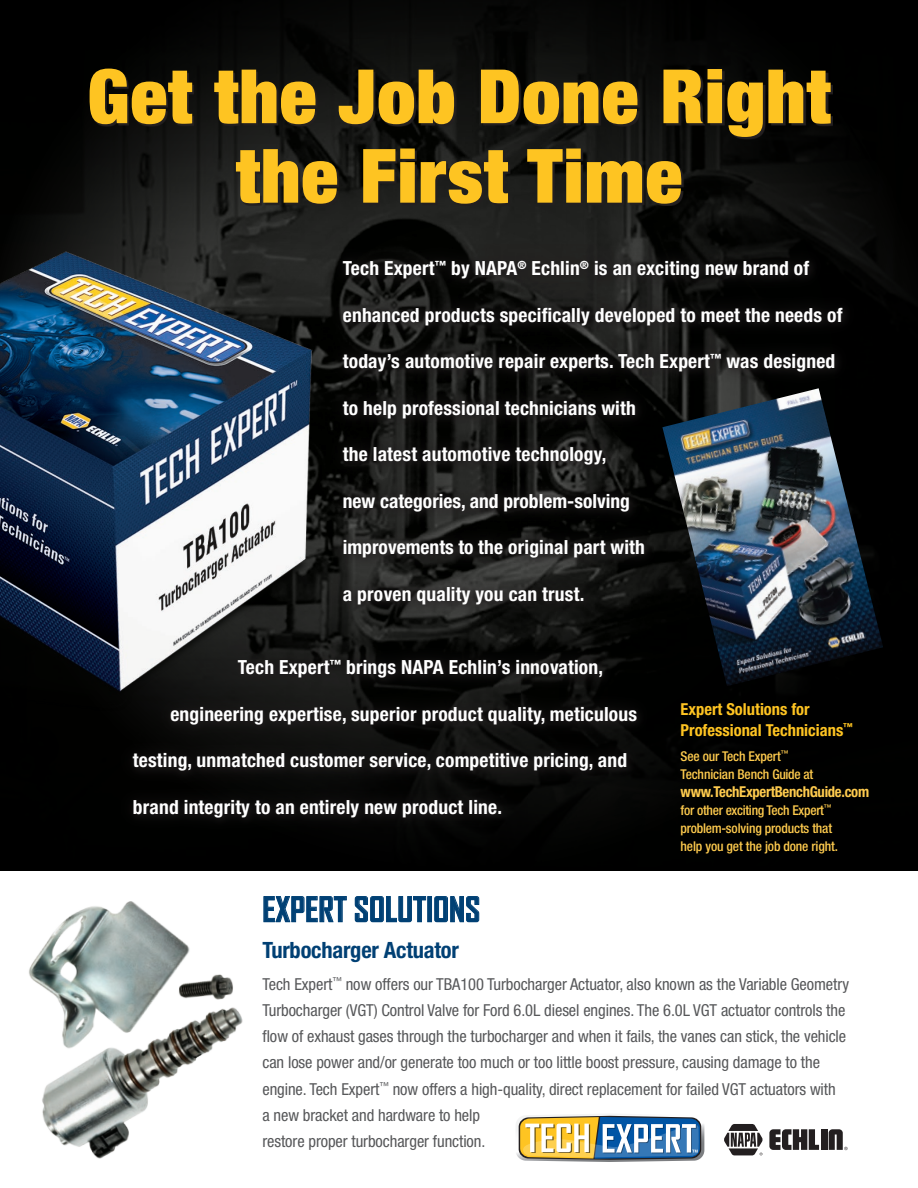
<style>
.page{position:relative;width:918px;height:1188px;background:#fff}
.page>*{position:absolute;margin:0;border:0;box-sizing:border-box;transform-origin:0 0}
.t1{font:900 condensed 75px/79.5px "Helvetica Neue LT Std";letter-spacing:.02em;color:#fec422;text-align:center}
.t2{font:700 33px "Agency FB";letter-spacing:.005em;color:#004074}
.t3{font:700 condensed 22.5px "Helvetica Neue LT Std";letter-spacing:-.01em;color:#004074}
.t4{font:700 condensed 19.5px "Helvetica Neue LT Std";letter-spacing:.01em;color:#fff}
.t5{font:condensed 16.5px/26.2px "Helvetica Neue LT Std";letter-spacing:-.005em;color:#57585a}
.t6{font:700 condensed 16.5px/21.1px "Helvetica Neue LT Std";color:#fec422}
.t7{font:700 condensed 15px "Helvetica Neue LT Std";letter-spacing:-.02em;color:#fecb4e}
.t8{font:500 condensed 13.5px/18px "Helvetica Neue LT Std";letter-spacing:-.01em;color:#fecb4e}
</style>
<div class="page">
<div style="left:0;top:0;width:918px;height:870px;background:#040503"></div>
<div style="left:116px;top:242px;width:745px;height:593px;background:#231f20;opacity:.76"></div>
<div style="left:427px;top:896px;width:5px;height:26px;border:1px solid #004074"></div>
<svg style="left:92px;top:71px;width:741px;height:135px"></svg>
<img style="left:0;top:215px;width:333px;height:496px">
<svg style="left:263px;top:896px;width:84px;height:27px"></svg>
<svg style="left:355px;top:896px;width:71px;height:27px"></svg>
<svg style="left:434px;top:896px;width:46px;height:27px"></svg>
<svg style="left:516px;top:1114px;width:188px;height:48px"></svg>
<svg style="left:769px;top:1129px;width:50px;height:21px"></svg>
<div style="left:821px;top:1129px;width:6px;height:21px;background:#231f20"></div>
<svg style="left:829px;top:1129px;width:19px;height:21px"></svg>
<img style="left:662px;top:388px;width:221px;height:298px">
<img style="left:17px;top:870px;width:233px;height:289px">
<svg style="left:724px;top:1124px;width:39px;height:31px"></svg>
<h1 class="t1" style="left:88px;top:55px;width:744px">Get the Job Done Right the First Time</h1>
<p class="t4" style="left:343px;top:257px;width:468px">Tech Expert<sup>™</sup> by NAPA<sup>®</sup> Echlin<sup>®</sup> is an exciting new brand of</p>
<p class="t4" style="left:343px;top:303px;width:501px">enhanced products specifcally developed to meet the needs of</p>
<p class="t4" style="left:343px;top:350px;width:494px">today’s automotive repair experts. Tech Expert<sup>™</sup> was designed</p>
<p class="t4" style="left:343px;top:396px;width:295px">to help professional technicians with</p>
<p class="t4" style="left:343px;top:443px;width:265px">the latest automotive technology,</p>
<p class="t4" style="left:343px;top:489px;width:289px">new categories, and problem-solving</p>
<p class="t4" style="left:343px;top:536px;width:304px">improvements to the original part with</p>
<p class="t4" style="left:343px;top:582px;width:243px">a proven quality you can trust.</p>
<p class="t4" style="left:238px;top:656px;width:367px">Tech Expert<sup>™</sup> brings NAPA Echlin’s innovation,</p>
<p class="t4" style="left:170px;top:702px;width:468px">engineering expertise, superior product quality, meticulous</p>
<p class="t4" style="left:133px;top:749px;width:496px">testing, unmatched customer service, competitive pricing, and</p>
<p class="t4" style="left:133px;top:795px;width:371px">brand integrity to an entirely new product line.</p>
<p class="t6" style="left:681px;top:698px;width:174px">Expert Solutions for<br>Professional Technicians<sup>™</sup></p>
<p class="t8" style="left:681px;top:747px;width:134px">See our Tech Expert<sup>™<br></sup>Technician Bench Guide at</p>
<p class="t7" style="left:681px;top:782px;width:190px">www.TechExpertBenchGuide.com</p>
<p class="t8" style="left:681px;top:801px;width:159px">for other exciting Tech Expert<sup>™ </sup>problem-solving products that help you get the job done right.</p>
<p class="t2" style="left:262px;top:891px;width:219px">EXPERT SOLUTIONS</p>
<p class="t3" style="left:262px;top:936px;width:198px">Turbocharger Actuator</p>
<p class="t5" style="left:262px;top:971px;width:588px">Tech Expert<sup>™</sup> now offers our TBA100 Turbocharger Actuator, also known as the Variable Geometry Turbocharger (VGT) Control Valve for Ford 6.0L diesel engines. The 6.0L VGT actuator controls the fow of exhaust gases through the turbocharger and when it fails, the vanes can stick, the vehicle can lose power and/or generate too much or too little boost pressure, causing damage to the engine. Tech Expert<sup>™</sup> now offers a high-quality, direct replacement for failed VGT actuators with<br>a new bracket and hardware to help<br>restore proper turbocharger function.</p>
</div>
